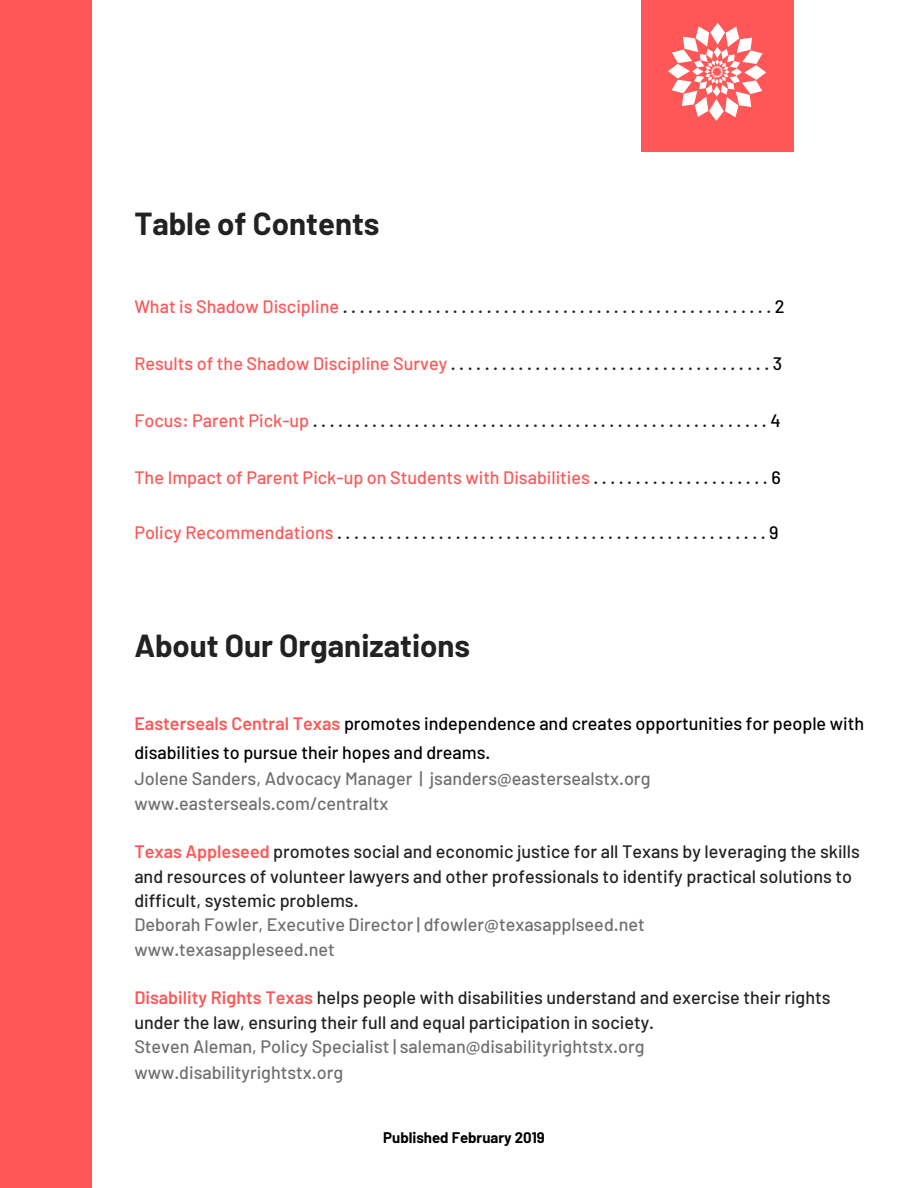
<style>
.page{position:relative;width:918px;height:1188px;background:#fff}
.page>*{position:absolute;margin:0;border:0;box-sizing:border-box;transform-origin:0 0}
.t1{font:700 31.2px "Barlow";color:#222}
.t2{font:500 18px/24.3px "Barlow";color:#222}
.t3{font:500 18px/24.3px "Barlow";color:#6e6f71}
.t4{font:500 18px/28.5px "Barlow";color:#000}
.t5{font:500 18px "Barlow";color:#ff5757}
.t6{font:700 15px "Barlow";color:#000}
.s1{color:#ff5757}
.s2{color:#000}
.s3{color:#222}
.s4{font-weight:600;color:#ff5757}
</style>
<div class="page">
<div style="left:0;top:0;width:91px;height:1188px;background:#ff5757"></div>
<div style="left:641px;top:0;width:152px;height:152px;background:#ff5757"></div>
<svg style="left:668px;top:23px;width:98px;height:98px"></svg>
<h1 class="t1" style="left:134px;top:204px;width:247px">Table of Contents</h1>
<p class="t2" style="left:134px;top:294px;width:652px"><span class="s1">WhatisShadowDiscipline</span>...................................................<span class="s2">2</span></p>
<p class="t2" style="left:134px;top:351px;width:649px"><span class="s1">ResultsoftheShadowDisciplineSurvey</span>......................................<span class="s2">3</span></p>
<p class="t2" style="left:134px;top:408px;width:648px"><span class="s1">Focus:ParentPick-up</span>......................................................<span class="s2">4</span></p>
<p class="t5" style="left:134px;top:466px;width:648px">The Impact of Parent Pick-up on Students with Disabilities <span class="s3">. . . . . . . . . . . . . . . . . . . . .</span> <span class="s2">6</span></p>
<p class="t2" style="left:134px;top:520px;width:646px"><span class="s1">PolicyRecommendations</span>...................................................<span class="s2">9</span></p>
<h1 class="t1" style="left:134px;top:626px;width:337px">About Our Organizations</h1>
<p class="t4" style="left:134px;top:709px;width:731px"><span class="s4">Easterseals Central Texas</span> promotes independence and creates opportunities for people with disabilities to pursue their hopes and dreams.</p>
<p class="t3" style="left:134px;top:766px;width:518px">Jolene Sanders, Advocacy Manager | jsanders@eastersealstx.org www.easterseals.com/centraltx</p>
<p class="t2" style="left:134px;top:839px;width:727px"><span class="s4">Texas Appleseed</span> promotes social and economic justice for all Texans by leveraging the skills and resources of volunteer lawyers and other professionals to identify practical solutions to difficult, systemic problems.</p>
<p class="t3" style="left:134px;top:912px;width:512px">Deborah Fowler, Executive Director | dfowler@texasapplseed.net www.texasappleseed.net</p>
<p class="t2" style="left:134px;top:985px;width:698px"><span class="s4">Disability Rights Texas</span> helps people with disabilities understand and exercise their rights under the law, ensuring their full and equal participation in society.</p>
<p class="t3" style="left:134px;top:1033px;width:512px;line-height:26.4px">Steven Aleman, Policy Specialist | saleman@disabilityrightstx.org www.disabilityrightstx.org</p>
<p class="t6" style="left:383px;top:1128px;width:163px">Published February 2019</p>
</div>
